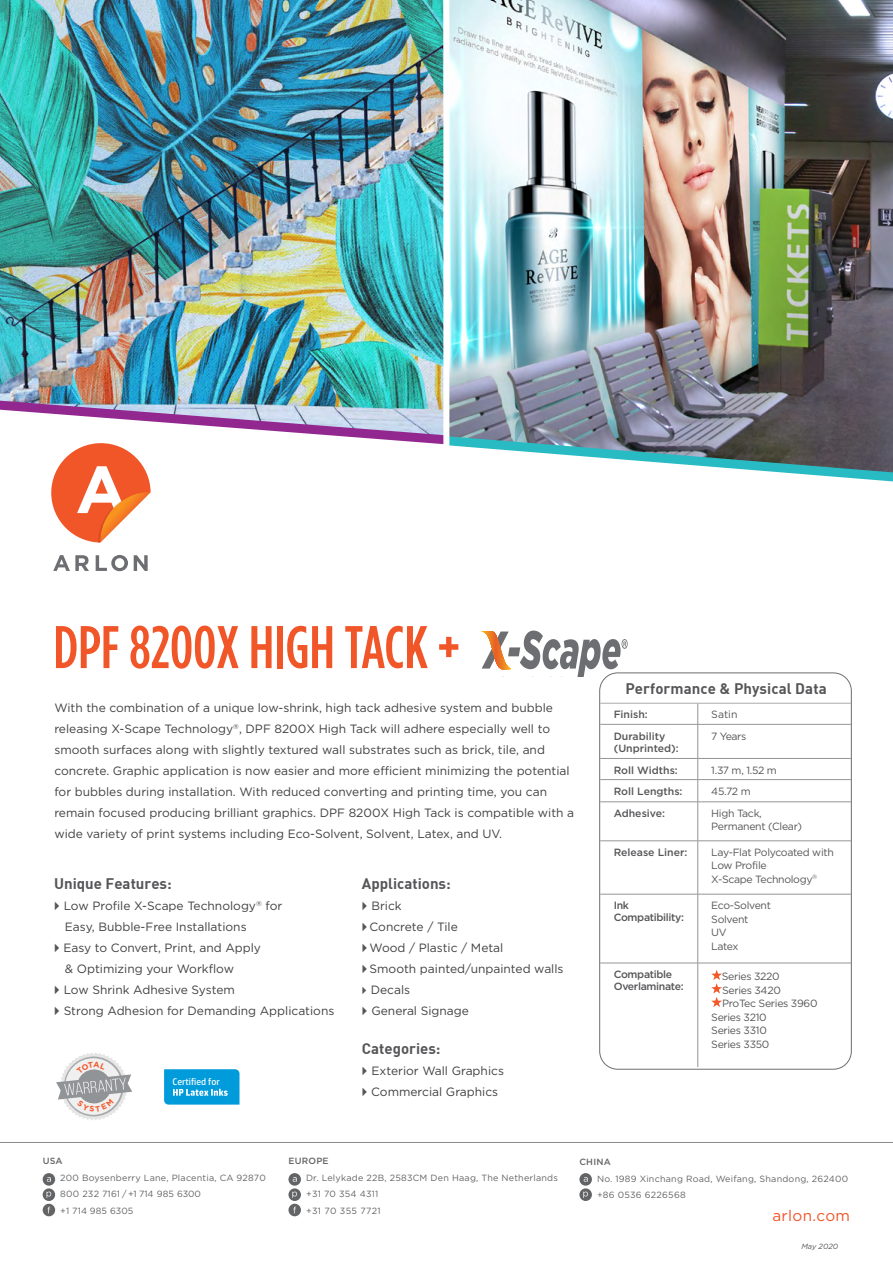
<style>
.page{position:relative;width:893px;height:1263px;background:#fff}
.page>*{position:absolute;margin:0;border:0;box-sizing:border-box;transform-origin:0 0}
.t1{font:500 60px "Gotham Condensed";color:#f15629}
.t2{font:15.3px "Gotham";letter-spacing:.025em;color:#f15629}
.t3{font:15px "DIN Bold";color:#565659}
.t4{font:12px/21px "Gotham";color:#414042}
.t5{font:10.5px/13.5px "Gotham";letter-spacing:-.03em;color:#565659}
.t6{font:500 10.5px/12px "Gotham";color:#565659}
.t7{font:500 10.5px/12px "Gotham";letter-spacing:-.03em;color:#565659}
.t8{font:9.6px "HP Simplified";color:#fff}
.t9{font:9px/16.5px "Gotham";letter-spacing:.025em;color:#636466}
.t10{font:500 9px "Gotham";letter-spacing:.025em;color:#636466}
.t11{font:italic 7.5px "Gotham";color:#565659}
.s1{font-family:"Arial";color:#565659}
.s2{font-family:"Arial";font-size:10.5px;color:#565659}
</style>
<div class="page">
<hr style="left:0;top:1142px;width:893px;height:1px;background:#8a8c8e">
<div style="left:43px;top:1173px;width:12px;height:13px;background:#636466;border-radius:50%"></div>
<svg style="left:47px;top:1177px;width:4px;height:5px"></svg>
<svg style="left:43px;top:1204px;width:12px;height:12px"></svg>
<svg style="left:43px;top:1188px;width:12px;height:13px"></svg>
<svg style="left:47px;top:1191px;width:4px;height:7px"></svg>
<div style="left:288px;top:1173px;width:13px;height:13px;background:#636466;border-radius:50%"></div>
<svg style="left:293px;top:1177px;width:4px;height:5px"></svg>
<svg style="left:288px;top:1204px;width:13px;height:12px"></svg>
<svg style="left:288px;top:1188px;width:13px;height:13px"></svg>
<svg style="left:292px;top:1191px;width:5px;height:7px"></svg>
<svg style="left:579px;top:1173px;width:13px;height:13px"></svg>
<svg style="left:584px;top:1177px;width:4px;height:5px"></svg>
<svg style="left:579px;top:1188px;width:13px;height:13px"></svg>
<svg style="left:583px;top:1191px;width:5px;height:7px"></svg>
<div style="left:599px;top:673px;width:252px;height:396px;border:1px solid #6d6e71;border-radius:18px"></div>
<svg style="left:697px;top:704px;width:1px;height:20px"></svg>
<hr style="left:600px;top:724px;width:98px;height:1px;background:#939598">
<hr style="left:698px;top:724px;width:153px;height:1px;background:#939598">
<hr style="left:697px;top:724px;width:1px;height:34px;background:#939598">
<hr style="left:600px;top:758px;width:98px;height:1px;background:#939598">
<hr style="left:698px;top:758px;width:153px;height:1px;background:#939598">
<hr style="left:600px;top:779px;width:98px;height:1px;background:#939598">
<hr style="left:698px;top:779px;width:153px;height:1px;background:#939598">
<svg style="left:697px;top:759px;width:1px;height:42px"></svg>
<hr style="left:600px;top:801px;width:98px;height:1px;background:#939598">
<hr style="left:698px;top:801px;width:153px;height:1px;background:#939598">
<hr style="left:697px;top:802px;width:1px;height:39px;background:#939598">
<hr style="left:600px;top:840px;width:98px;height:1px;background:#939598">
<hr style="left:698px;top:840px;width:153px;height:1px;background:#939598">
<hr style="left:697px;top:841px;width:1px;height:53px;background:#939598">
<hr style="left:600px;top:894px;width:98px;height:1px;background:#939598">
<hr style="left:698px;top:894px;width:153px;height:1px;background:#939598">
<hr style="left:697px;top:894px;width:1px;height:69px;background:#939598">
<hr style="left:697px;top:963px;width:1px;height:104px;background:#939598">
<hr style="left:600px;top:963px;width:98px;height:1px;background:#939598">
<hr style="left:698px;top:963px;width:153px;height:1px;background:#939598">
<hr style="left:600px;top:703px;width:98px;height:1px;background:#a9abae">
<hr style="left:698px;top:703px;width:153px;height:1px;background:#a9abae">
<svg style="left:711px;top:970px;width:11px;height:37px"></svg>
<svg style="left:164px;top:1069px;width:75px;height:35px;background:#14a2dd"></svg>
<hr style="left:481px;top:631px;width:1px;height:38px;background:#fdc017">
<svg style="left:482px;top:630px;width:146px;height:47px"></svg>
<svg style="left:53px;top:555px;width:36px;height:16px"></svg>
<svg style="left:96px;top:555px;width:32px;height:16px"></svg>
<svg style="left:134px;top:555px;width:14px;height:16px"></svg>
<img style="left:0;top:0;width:443px;height:395px">
<img style="left:449px;top:0;width:444px;height:395px">
<svg style="left:0;top:395px;width:893px;height:148px"></svg>
<div style="left:443px;top:0;width:6px;height:456px;background:#fff"></div>
<svg style="left:56px;top:1053px;width:76px;height:67px"></svg>
<h1 class="t1" style="left:53px;top:612px;width:408px">DPF 8200X HIGH TACK +</h1>
<p class="t4" style="left:54px;top:697px;width:521px">With the combination of a unique low-shrink, high tack adhesive system and bubble releasing X-Scape Technology<sup>®</sup>, DPF 8200X High Tack will adhere especially well to smooth surfaces along with slightly textured wall substrates such as brick, tile, and concrete. Graphic application is now easier and more efficient minimizing the potential for bubbles during installation. With reduced converting and printing time, you can remain focused producing brilliant graphics. DPF 8200X High Tack is compatible with a wide variety of print systems including Eco-Solvent, Solvent, Latex, and UV.</p>
<p class="t3" style="left:54px;top:874px;width:119px">Unique Features:</p>
<p class="t4" style="left:54px;top:895px;width:230px"><span class="s1">►</span> Low Profile X-Scape Technology<sup>®</sup> for</p>
<p class="t4" style="left:65px;top:916px;width:183px">Easy, Bubble-Free Installations</p>
<p class="t4" style="left:54px;top:937px;width:208px"><span class="s1">►</span> Easy to Convert, Print, and Apply</p>
<p class="t4" style="left:65px;top:958px;width:171px">&amp; Optimizing your Workflow</p>
<p class="t4" style="left:54px;top:979px;width:182px"><span class="s1">►</span> Low Shrink Adhesive System</p>
<p class="t4" style="left:54px;top:1000px;width:282px"><span class="s1">►</span> Strong Adhesion for Demanding Applications</p>
<p class="t3" style="left:362px;top:874px;width:90px">Applications:</p>
<p class="t4" style="left:362px;top:895px;width:203px"><span class="s1">►</span> Brick<br><span class="s1">►</span> Concrete / Tile<br><span class="s1">►</span> Wood / Plastic / Metal<br><span class="s1">►</span> Smooth painted/unpainted walls <span class="s2">►</span> Decals<br><span class="s1">►</span> General Signage</p>
<p class="t3" style="left:362px;top:1039px;width:80px">Categories:</p>
<p class="t4" style="left:362px;top:1060px;width:144px"><span class="s1">►</span> Exterior Wall Graphics <span class="s1">►</span> Commercial Graphics</p>
<p class="t8" style="left:173px;top:1077px;width:49px">Certified for</p>
<p class="t3" style="left:625px;top:678px;width:203px">Performance &amp; Physical Data</p>
<p class="t6" style="left:614px;top:708px;width:36px">Finish:</p>
<p class="t5" style="left:711px;top:708px;width:28px">Satin</p>
<p class="t6" style="left:614px;top:729px;width:67px">Durability (Unprinted):</p>
<p class="t5" style="left:711px;top:729px;width:37px">7 Years</p>
<p class="t6" style="left:614px;top:764px;width:66px">Roll Widths:</p>
<p class="t5" style="left:711px;top:763px;width:67px">1.37 m, 1.52 m</p>
<p class="t6" style="left:614px;top:785px;width:70px">Roll Lengths:</p>
<p class="t5" style="left:711px;top:784px;width:41px">45.72 m</p>
<p class="t6" style="left:614px;top:807px;width:53px">Adhesive:</p>
<p class="t5" style="left:711px;top:806px;width:92px">High Tack,<br>Permanent (Clear)</p>
<p class="t6" style="left:614px;top:846px;width:75px">Release Liner:</p>
<p class="t5" style="left:711px;top:845px;width:124px">Lay-Flat Polycoated with<br>Low Profile<br>X-Scape Technology<sup>®</sup></p>
<p class="t7" style="left:614px;top:899px;width:72px">Ink<br>Compatibility:</p>
<p class="t5" style="left:711px;top:899px;width:61px">Eco-Solvent<br>Solvent<br>UV<br>Latex</p>
<p class="t7" style="left:614px;top:968px;width:71px">Compatible<br>Overlaminate:</p>
<p class="t5" style="left:722px;top:969px;width:59px">Series 3220</p>
<p class="t5" style="left:722px;top:983px;width:60px">Series 3420</p>
<p class="t5" style="left:722px;top:996px;width:97px">ProTec Series 3960</p>
<p class="t5" style="left:711px;top:1010px;width:57px">Series 3210</p>
<p class="t5" style="left:711px;top:1023px;width:57px">Series 3310</p>
<p class="t5" style="left:711px;top:1037px;width:60px">Series 3350</p>
<p class="t10" style="left:43px;top:1156px;width:22px">USA</p>
<p class="t9" style="left:60px;top:1169px;width:207px">200 Boysenberry Lane, Placentia, CA 92870<br>800 232 7161 / +1 714 985 6300<br>+1 714 985 6305</p>
<p class="t10" style="left:288px;top:1156px;width:42px">EUROPE</p>
<p class="t9" style="left:306px;top:1169px;width:253px">Dr. Lelykade 22B, 2583CM Den Haag, The Netherlands +31 70 354 4311<br>+31 70 355 7721</p>
<p class="t10" style="left:579px;top:1157px;width:33px">CHINA</p>
<p class="t9" style="left:597px;top:1170px;width:253px">No. 1989 Xinchang Road, Weifang, Shandong, 262400 +86 0536 6226568</p>
<p class="t2" style="left:772px;top:1207px;width:79px">arlon.com</p>
<p class="t11" style="left:801px;top:1242px;width:38px">May 2020</p>
</div>
